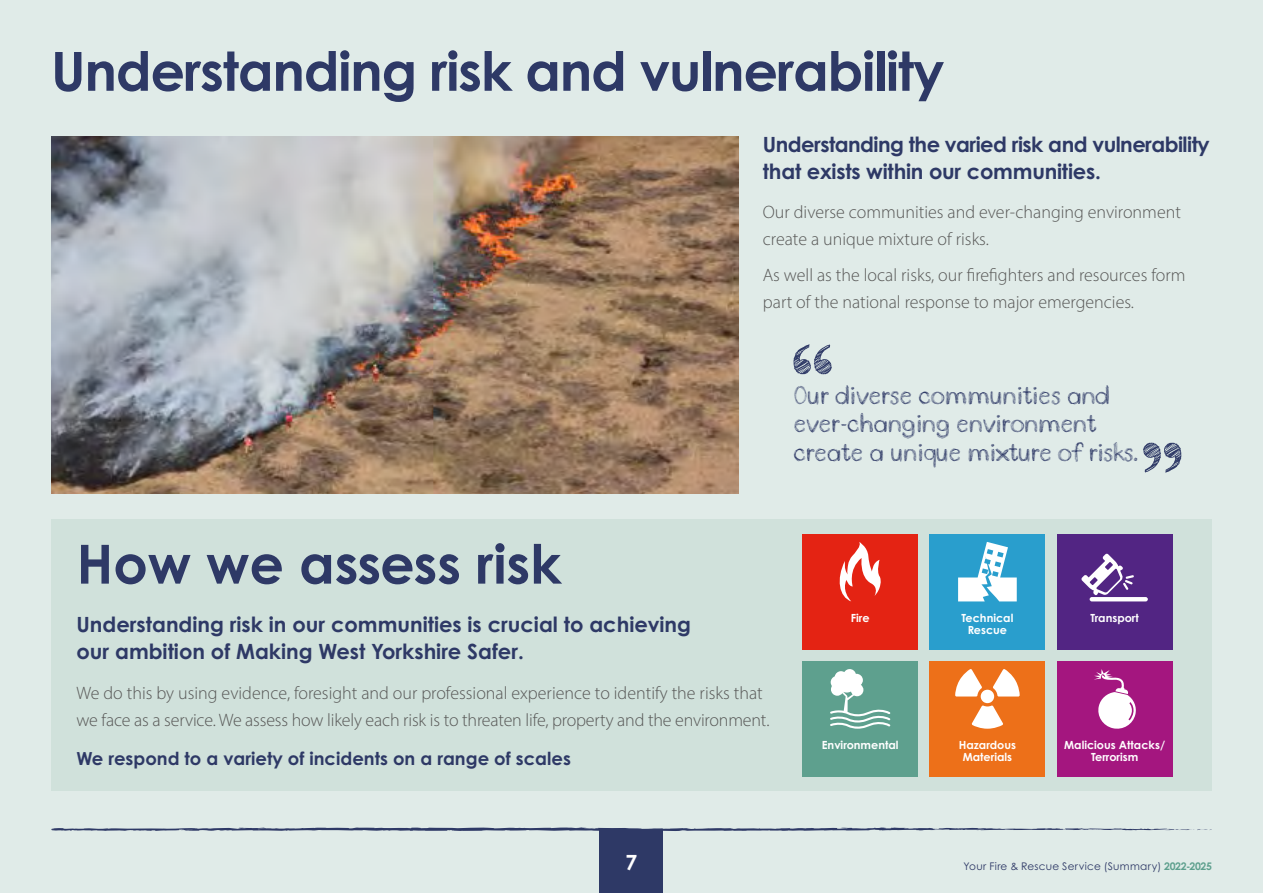
<style>
.page{position:relative;width:1263px;height:893px;background:#e0ebe8}
.page>*{position:absolute;margin:0;border:0;box-sizing:border-box;transform-origin:0 0}
.t1{font:700 54px "Century Gothic Pro";letter-spacing:-.02em;color:#2e3966}
.t2{font:700 54px "Century Gothic Pro";color:#2e3966}
.t3{font:25.5px/28.5px "Doodle Pen";letter-spacing:-.03em;color:#2e3966}
.t4{font:700 21px/27px "Century Gothic Pro";color:#2e3966}
.t5{font:700 21px/27px "Century Gothic Pro";letter-spacing:-.025em;color:#2e3966}
.t6{font:700 21px "Century Gothic Pro";color:#fff}
.t7{font:300 18px/27px "Myriad Pro";color:#575756}
.t8{font:700 18px "Century Gothic Pro";color:#2e3966}
.t9{font:700 11.25px/12.1px "Century Gothic Pro";color:#fff;text-align:center}
.t10{font:10.5px "Century Gothic Pro";letter-spacing:.025em;color:#2e3966}
.s1{font-weight:700;color:#5ea08e}
</style>
<div class="page">
<div style="left:51px;top:519px;width:1161px;height:272px;background:#d0e1db"></div>
<img style="left:51px;top:136px;width:688px;height:357px">
<svg style="left:793px;top:344px;width:39px;height:30px"></svg>
<svg style="left:1143px;top:443px;width:38px;height:29px"></svg>
<div style="left:802px;top:534px;width:116px;height:115px;background:#e42313"></div>
<svg style="left:839px;top:542px;width:42px;height:59px"></svg>
<div style="left:930px;top:534px;width:115px;height:115px;background:#299ecd"></div>
<svg style="left:958px;top:542px;width:59px;height:59px"></svg>
<div style="left:1057px;top:534px;width:115px;height:115px;background:#522583"></div>
<svg style="left:1081px;top:554px;width:53px;height:41px"></svg>
<hr style="left:1089px;top:597px;width:59px;height:4px;background:#fff;border-radius:2px">
<div style="left:802px;top:661px;width:116px;height:115px;background:#5ea08e"></div>
<svg style="left:830px;top:669px;width:60px;height:60px"></svg>
<div style="left:930px;top:661px;width:115px;height:115px;background:#ed7019"></div>
<svg style="left:955px;top:669px;width:65px;height:60px"></svg>
<div style="left:1057px;top:661px;width:115px;height:115px;background:#a4167f"></div>
<svg style="left:1094px;top:669px;width:42px;height:60px"></svg>
<div style="left:600px;top:829px;width:63px;height:64px;background:#2e3966"></div>
<svg style="left:51px;top:827px;width:1161px;height:4px"></svg>
<h1 class="t1" style="left:51px;top:38px;width:895px">Understanding risk and vulnerability</h1>
<p class="t5" style="left:763px;top:130px;width:448px">Understanding the varied risk and vulnerability that exists within our communities.</p>
<p class="t7" style="left:763px;top:199px;width:420px">Our diverse communities and ever-changing environment create a unique mixture of risks.</p>
<p class="t7" style="left:763px;top:261px;width:424px">As well as the local risks, our firefighters and resources form part of the national response to major emergencies.</p>
<h2 class="t3" style="left:793px;top:383px;width:346px">Our diverse communities and ever-changing environment create a unique mixture of risks.</h2>
<h1 class="t2" style="left:77px;top:530px;width:486px">How we assess risk</h1>
<p class="t4" style="left:77px;top:610px;width:616px">Understanding risk in our communities is crucial to achieving our ambition of Making West Yorkshire Safer.</p>
<p class="t7" style="left:77px;top:679px;width:694px">We do this by using evidence, foresight and our professional experience to identify the risks that we face as a service. We assess how likely each risk is to threaten life, property and the environment.</p>
<p class="t8" style="left:77px;top:748px;width:496px">We respond to a variety of incidents on a range of scales</p>
<p class="t9" style="left:851px;top:611px;width:20px">Fire</p>
<p class="t9" style="left:961px;top:611px;width:53px">Technical<br>Rescue</p>
<p class="t9" style="left:1090px;top:611px;width:50px">Transport</p>
<p class="t9" style="left:822px;top:738px;width:78px">Environmental</p>
<p class="t9" style="left:959px;top:738px;width:59px">Hazardous<br>Materials</p>
<p class="t9" style="left:1064px;top:738px;width:102px">Malicious Attacks/<br>Terrorism</p>
<p class="t6" style="left:626px;top:850px;width:13px">7</p>
<p class="t10" style="left:963px;top:860px;width:250px">Your Fire &amp; Rescue Service (Summary) <span class="s1">2022-2025</span></p>
</div>
